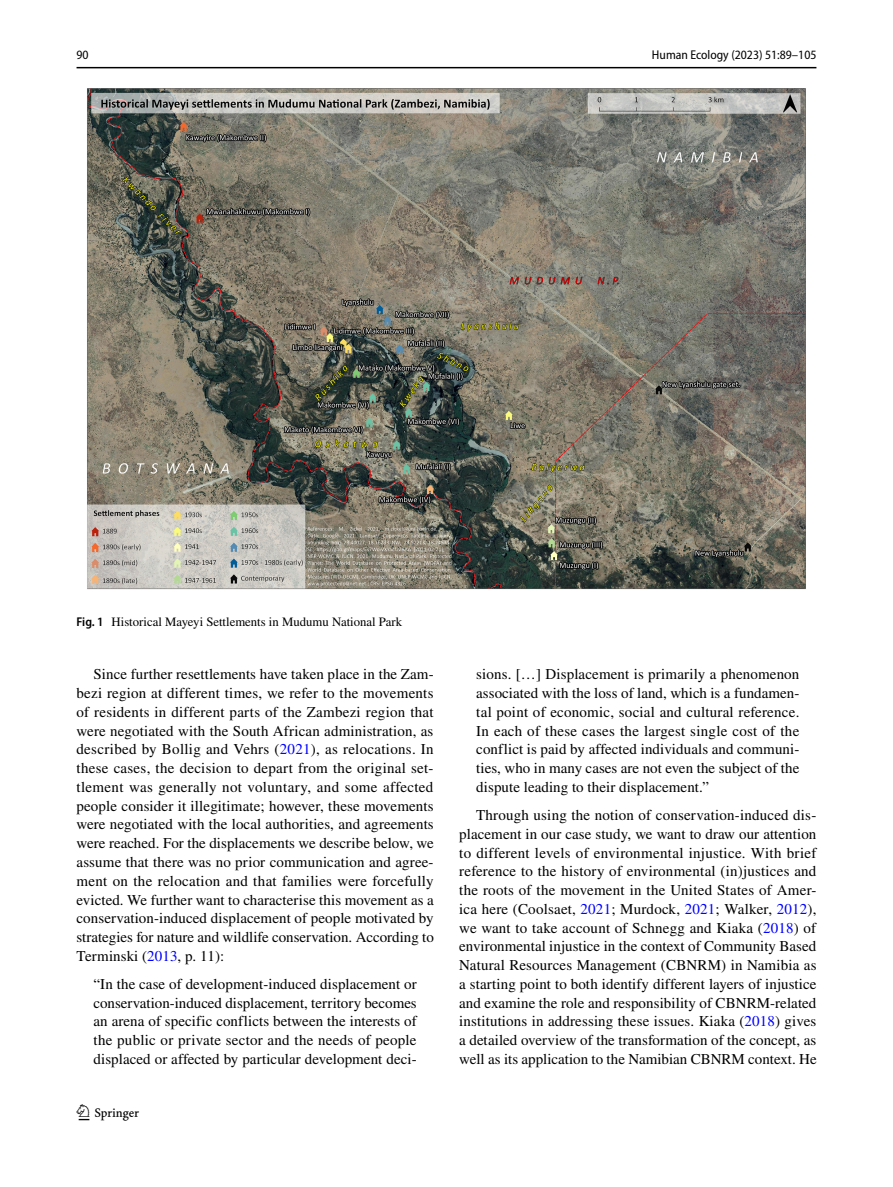
<style>
.page{position:relative;width:893px;height:1187px;background:#fff}
.page>*{position:absolute;margin:0;border:0;box-sizing:border-box;transform-origin:0 0}
.t1{font:22.5px "Springnew Regular 2";color:#000}
.t2{font:15px/18.8px "STIX";letter-spacing:.005em;color:#000;text-align:justify}
.t3{font:12.75px "STIX";color:#000}
.t4{font:semi-condensed 12.75px "Myriad Pro";color:#000}
.s1{font-family:"Myriad Pro";font-weight:600;font-stretch:semi-condensed}
.s2{color:#00f}
</style>
<div class="page">
<hr style="left:77px;top:67px;width:739px;height:1px;background:#000">
<img style="left:87px;top:88px;width:719px;height:502px">
<p class="t4" style="left:77px;top:48px;width:14px">90</p>
<p class="t4" style="left:652px;top:48px;width:166px">Human Ecology (2023) 51:89–105</p>
<p class="t3" style="left:77px;top:613px;width:327px"><span class="s1">Fig. 1</span> Historical Mayeyi Settlements in Mudumu National Park</p>
<p class="t2" style="left:77px;top:666px;width:359px;text-indent:17px">Since further resettlements have taken place in the Zam&shy;bezi region at different times, we refer to the movements of residents in different parts of the Zambezi region that were negotiated with the South African administration, as described by Bollig and Vehrs (<span class="s2">2021</span>), as relocations. In these cases, the decision to depart from the original set&shy;tlement was generally not voluntary, and some affected people consider it illegitimate; however, these movements were negotiated with the local authorities, and agreements were reached. For the displacements we describe below, we assume that there was no prior communication and agree&shy;ment on the relocation and that families were forcefully evicted. We further want to characterise this movement as a conservation-induced displacement of people motivated by strategies for nature and wildlife conservation. According to Terminski (<span class="s2">2013</span>, p. 11):</p>
<p class="t2" style="left:94px;top:975px;width:325px">“In the case of development-induced displacement or conservation-induced displacement, territory becomes an arena of specific conflicts between the interests of the public or private sector and the needs of people displaced or affected by particular development deci-</p>
<h1 class="t1" style="left:79px;top:1104px;width:62px">1 3</h1>
<p class="t2" style="left:476px;top:666px;width:325px">sions. […] Displacement is primarily a phenomenon associated with the loss of land, which is a fundamen&shy;tal point of economic, social and cultural reference.<br>In each of these cases the largest single cost of the conflict is paid by affected individuals and communi&shy;ties, who in many cases are not even the subject of the dispute leading to their displacement.”</p>
<p class="t2" style="left:459px;top:806px;width:359px;text-indent:17px">Through using the notion of conservation-induced dis&shy;placement in our case study, we want to draw our attention to different levels of environmental injustice. With brief reference to the history of environmental (in)justices and the roots of the movement in the United States of Amer&shy;ica here (Coolsaet, <span class="s2">2021</span>; Murdock, <span class="s2">2021</span>; Walker, <span class="s2">2012</span>), we want to take account of Schnegg and Kiaka (<span class="s2">2018</span>) of environmental injustice in the context of Community Based Natural Resources Management (CBNRM) in Namibia as a starting point to both identify different layers of injustice and examine the role and responsibility of CBNRM-related institutions in addressing these issues. Kiaka (<span class="s2">2018</span>) gives a detailed overview of the transformation of the concept, as well as its application to the Namibian CBNRM context. He</p>
</div>
